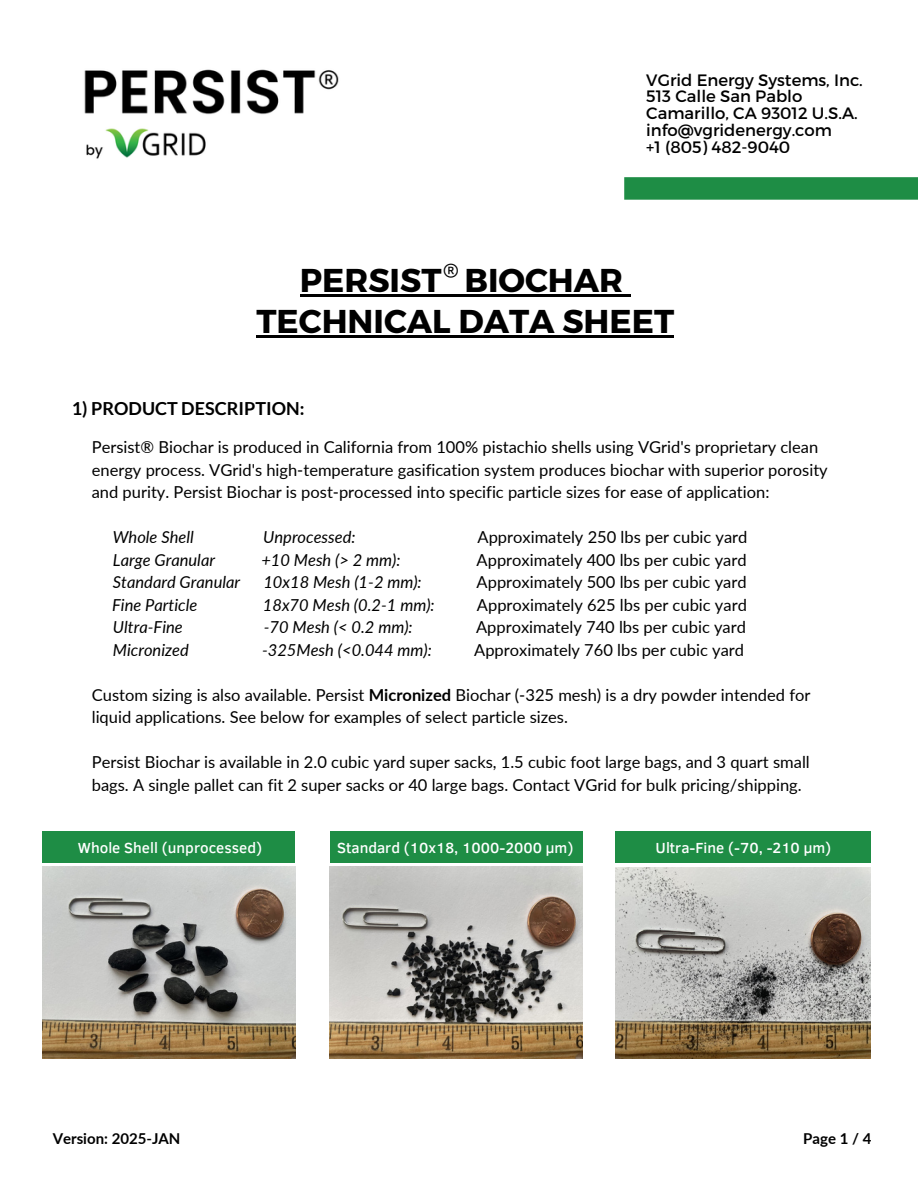
<style>
.page{position:relative;width:918px;height:1188px;background:#fff}
.page>*{position:absolute;margin:0;border:0;box-sizing:border-box;transform-origin:0 0}
.t1{font:700 33px/40.5px "Montserrat";color:#000;text-align:center}
.t2{font:700 18px "Lato";color:#000}
.t3{font:18px "Clear Sans";color:#000}
.t4{font:16.5px/22.5px "Lato";color:#000}
.t5{font:italic 16.5px "Lato";color:#000}
.t6{font:16.5px/16.8px "Montserrat";color:#000}
.t7{font:500 15px "Clear Sans";color:#fff}
.t8{font:700 15px "Lato";color:#000}
.s1{font-weight:700}
</style>
<div class="page">
<img style="left:42px;top:867px;width:254px;height:191px">
<div style="left:43px;top:832px;width:252px;height:30px;background:#1e8d45"></div>
<img style="left:330px;top:867px;width:253px;height:191px">
<img style="left:616px;top:867px;width:255px;height:191px">
<div style="left:330px;top:832px;width:252px;height:30px;background:#1e8d45"></div>
<div style="left:616px;top:831px;width:255px;height:31px;background:#1e8d45"></div>
<div style="left:624px;top:177px;width:294px;height:23px;background:#1e8d45"></div>
<img style="left:84px;top:69px;width:255px;height:90px">
<hr style="left:300px;top:295px;width:142px;height:2px;background:#000">
<hr style="left:442px;top:295px;width:22px;height:2px;background:#000">
<hr style="left:464px;top:295px;width:159px;height:2px;background:#000">
<svg style="left:623px;top:295px;width:8px;height:2px"></svg>
<hr style="left:256px;top:335px;width:418px;height:2px;background:#000">
<h2 class="t6" style="left:646px;top:70px;width:218px">VGrid Energy Systems, Inc.<br>513 Calle San Pablo<br>Camarillo, CA 93012 U.S.A. info@vgridenergy.com<br>+1 (805) 482-9040</h2>
<p class="t3" style="left:443px;top:256px;width:18px">®</p>
<p class="t1" style="left:256px;top:259px;width:419px">PERSIST BIOCHAR<br>TECHNICAL DATA SHEET</p>
<h3 class="t2" style="left:72px;top:397px;width:234px">1) PRODUCT DESCRIPTION:</h3>
<p class="t4" style="left:92px;top:436px;width:737px">Persist® Biochar is produced in California from 100% pistachio shells using VGrid's proprietary clean energy process. VGrid's high-temperature gasification system produces biochar with superior porosity and purity. Persist Biochar is post-processed into specific particle sizes for ease of application:</p>
<h3 class="t5" style="left:113px;top:527px;width:82px">Whole Shell</h3>
<h3 class="t5" style="left:263px;top:527px;width:94px">Unprocessed:</h3>
<h3 class="t4" style="left:478px;top:526px;width:271px">Approximately 250 lbs per cubic yard</h3>
<h3 class="t5" style="left:113px;top:550px;width:104px">Large Granular</h3>
<h3 class="t5" style="left:261px;top:550px;width:141px">+10 Mesh (&gt; 2 mm):</h3>
<h3 class="t4" style="left:477px;top:548px;width:271px">Approximately 400 lbs per cubic yard</h3>
<h3 class="t5" style="left:113px;top:572px;width:129px">Standard Granular</h3>
<h3 class="t5" style="left:263px;top:572px;width:160px">10x18 Mesh (1-2 mm):</h3>
<h3 class="t4" style="left:477px;top:571px;width:271px">Approximately 500 lbs per cubic yard</h3>
<h3 class="t5" style="left:112px;top:595px;width:87px">Fine Particle</h3>
<h3 class="t5" style="left:263px;top:595px;width:173px">18x70 Mesh (0.2-1 mm):</h3>
<h3 class="t4" style="left:477px;top:593px;width:271px">Approximately 625 lbs per cubic yard</h3>
<h3 class="t5" style="left:113px;top:617px;width:71px">Ultra-Fine</h3>
<h3 class="t5" style="left:264px;top:617px;width:150px">-70 Mesh (&lt; 0.2 mm):</h3>
<h3 class="t4" style="left:476px;top:616px;width:271px">Approximately 740 lbs per cubic yard</h3>
<h3 class="t5" style="left:113px;top:640px;width:77px">Micronized</h3>
<h3 class="t5" style="left:262px;top:640px;width:171px">-325Mesh (&lt;0.044 mm):</h3>
<h3 class="t4" style="left:474px;top:638px;width:271px">Approximately 760 lbs per cubic yard</h3>
<p class="t4" style="left:92px;top:683px;width:720px">Custom sizing is also available. Persist <span class="s1">Micronized</span> Biochar (-325 mesh) is a dry powder intended for liquid applications. See below for examples of select particle sizes.</p>
<h1 class="t4" style="left:92px;top:751px;width:719px">Persist Biochar is available in 2.0 cubic yard super sacks, 1.5 cubic foot large bags, and 3 quart small bags. A single pallet can fit 2 super sacks or 40 large bags. Contact VGrid for bulk pricing/shipping.</h1>
<h3 class="t7" style="left:78px;top:836px;width:186px">Whole Shell (unprocessed)</h3>
<p class="t7" style="left:337px;top:836px;width:238px">Standard (10x18, 1000-2000 μm)</p>
<p class="t7" style="left:656px;top:837px;width:177px">Ultra-Fine (-70, -210 μm)</p>
<h3 class="t8" style="left:53px;top:1129px;width:129px">Version: 2025-JAN</h3>
<h3 class="t8" style="left:803px;top:1129px;width:70px">Page 1 / 4</h3>
</div>
